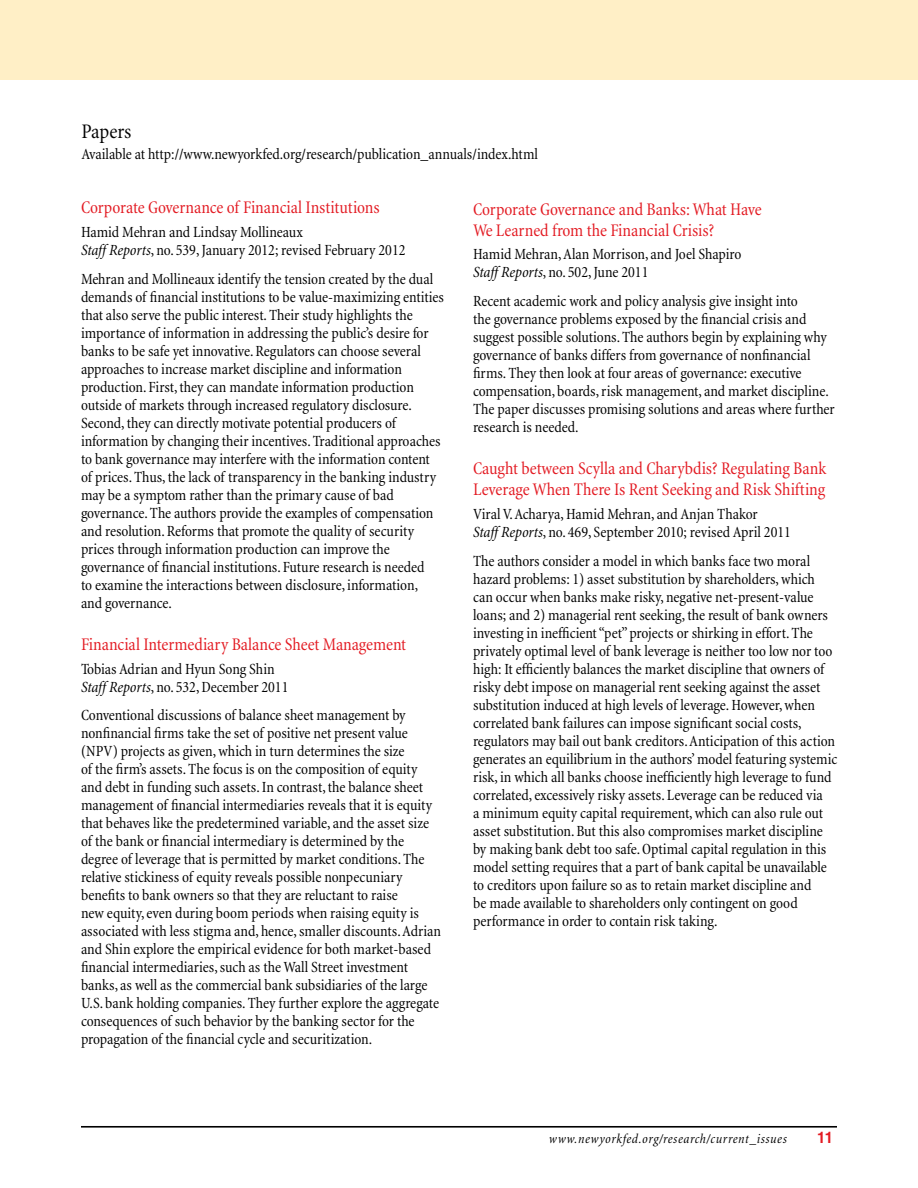
<style>
.page{position:relative;width:918px;height:1188px;background:#fff}
.page>*{position:absolute;margin:0;border:0;box-sizing:border-box;transform-origin:0 0}
.t1{font:condensed 21px "Minion";letter-spacing:-.01em;color:#000}
.t2{font:condensed 18px/21px "Minion";letter-spacing:-.005em;color:#e31b23}
.t3{font:condensed 15.75px/18px "Minion";letter-spacing:-.005em;color:#000}
.t4{font:700 condensed 15px "Helvetica";color:#e31b23}
.t5{font:italic condensed 13.5px "Minion";letter-spacing:.045em;color:#000}
.s1{font-style:italic}
</style>
<div class="page">
<div style="left:0;top:0;width:918px;height:79px;background:#ffefc6"></div>
<hr style="left:81px;top:1126px;width:756px;height:1px;background:#000">
<h1 class="t1" style="left:82px;top:120px;width:51px">Papers</h1>
<p class="t3" style="left:82px;top:145px;width:458px">Available at http://www.newyorkfed.org/research/publication_annuals/index.html</p>
<p class="t2" style="left:81px;top:198px;width:300px">Corporate Governance of Financial Institutions</p>
<p class="t3" style="left:81px;top:223px;width:326px">Hamid Mehran and Lindsay Mollineaux<br><span class="s1">Staff Reports</span>, no. 539, January 2012; revised February 2012</p>
<p class="t3" style="left:81px;top:270px;width:365px">Mehran and Mollineaux identify the tension created by the dual demands of financial institutions to be value-maximizing entities that also serve the public interest. Their study highlights the importance of information in addressing the public’s desire for banks to be safe yet innovative. Regulators can choose several approaches to increase market discipline and information production. First, they can mandate information production outside of markets through increased regulatory disclosure.<br>Second, they can directly motivate potential producers of information by changing their incentives. Traditional approaches to bank governance may interfere with the information content of prices. Thus, the lack of transparency in the banking industry may be a symptom rather than the primary cause of bad governance. The authors provide the examples of compensation and resolution. Reforms that promote the quality of security prices through information production can improve the governance of financial institutions. Future research is needed<br>to examine the interactions between disclosure, information,<br>and governance.</p>
<p class="t2" style="left:81px;top:634px;width:327px">Financial Intermediary Balance Sheet Management</p>
<p class="t3" style="left:81px;top:660px;width:209px">Tobias Adrian and Hyun Song Shin<br><span class="s1">Staff Reports</span>, no. 532, December 2011</p>
<p class="t3" style="left:81px;top:707px;width:362px">Conventional discussions of balance sheet management by nonfinancial firms take the set of positive net present value (NPV) projects as given, which in turn determines the size<br>of the firm’s assets. The focus is on the composition of equity and debt in funding such assets. In contrast, the balance sheet management of financial intermediaries reveals that it is equity that behaves like the predetermined variable, and the asset size of the bank or financial intermediary is determined by the degree of leverage that is permitted by market conditions. The relative stickiness of equity reveals possible nonpecuniary benefits to bank owners so that they are reluctant to raise<br>new equity, even during boom periods when raising equity is associated with less stigma and, hence, smaller discounts. Adrian and Shin explore the empirical evidence for both market-based financial intermediaries, such as the Wall Street investment banks, as well as the commercial bank subsidiaries of the large U.S. bank holding companies. They further explore the aggregate consequences of such behavior by the banking sector for the propagation of the financial cycle and securitization.</p>
<p class="t2" style="left:473px;top:199px;width:290px">Corporate Governance and Banks: What Have<br>We Learned from the Financial Crisis?</p>
<p class="t3" style="left:473px;top:245px;width:270px">Hamid Mehran, Alan Morrison, and Joel Shapiro<br><span class="s1">Staff Reports</span>, no. 502, June 2011</p>
<p class="t3" style="left:473px;top:292px;width:363px">Recent academic work and policy analysis give insight into<br>the governance problems exposed by the financial crisis and suggest possible solutions. The authors begin by explaining why governance of banks differs from governance of nonfinancial firms. They then look at four areas of governance: executive compensation, boards, risk management, and market discipline.<br>The paper discusses promising solutions and areas where further research is needed.</p>
<p class="t2" style="left:473px;top:459px;width:355px">Caught between Scylla and Charybdis? Regulating Bank<br>Leverage When There Is Rent Seeking and Risk Shifting</p>
<p class="t3" style="left:473px;top:505px;width:319px">Viral V. Acharya, Hamid Mehran, and Anjan Thakor<br><span class="s1">Staff Reports</span>, no. 469, September 2010; revised April 2011</p>
<p class="t3" style="left:473px;top:552px;width:366px">The authors consider a model in which banks face two moral hazard problems: 1) asset substitution by shareholders, which can occur when banks make risky, negative net-present-value loans; and 2) managerial rent seeking, the result of bank owners investing in inefficient “pet” projects or shirking in effort. The privately optimal level of bank leverage is neither too low nor too high: It efficiently balances the market discipline that owners of risky debt impose on managerial rent seeking against the asset substitution induced at high levels of leverage. However, when correlated bank failures can impose significant social costs, regulators may bail out bank creditors. Anticipation of this action generates an equilibrium in the authors’ model featuring systemic risk, in which all banks choose inefficiently high leverage to fund correlated, excessively risky assets. Leverage can be reduced via<br>a minimum equity capital requirement, which can also rule out asset substitution. But this also compromises market discipline by making bank debt too safe. Optimal capital regulation in this model setting requires that a part of bank capital be unavailable to creditors upon failure so as to retain market discipline and<br>be made available to shareholders only contingent on good performance in order to contain risk taking.</p>
<p class="t5" style="left:549px;top:1132px;width:239px">www.newyorkfed.org/research/current_issues</p>
<p class="t4" style="left:818px;top:1128px;width:16px">11</p>
</div>
